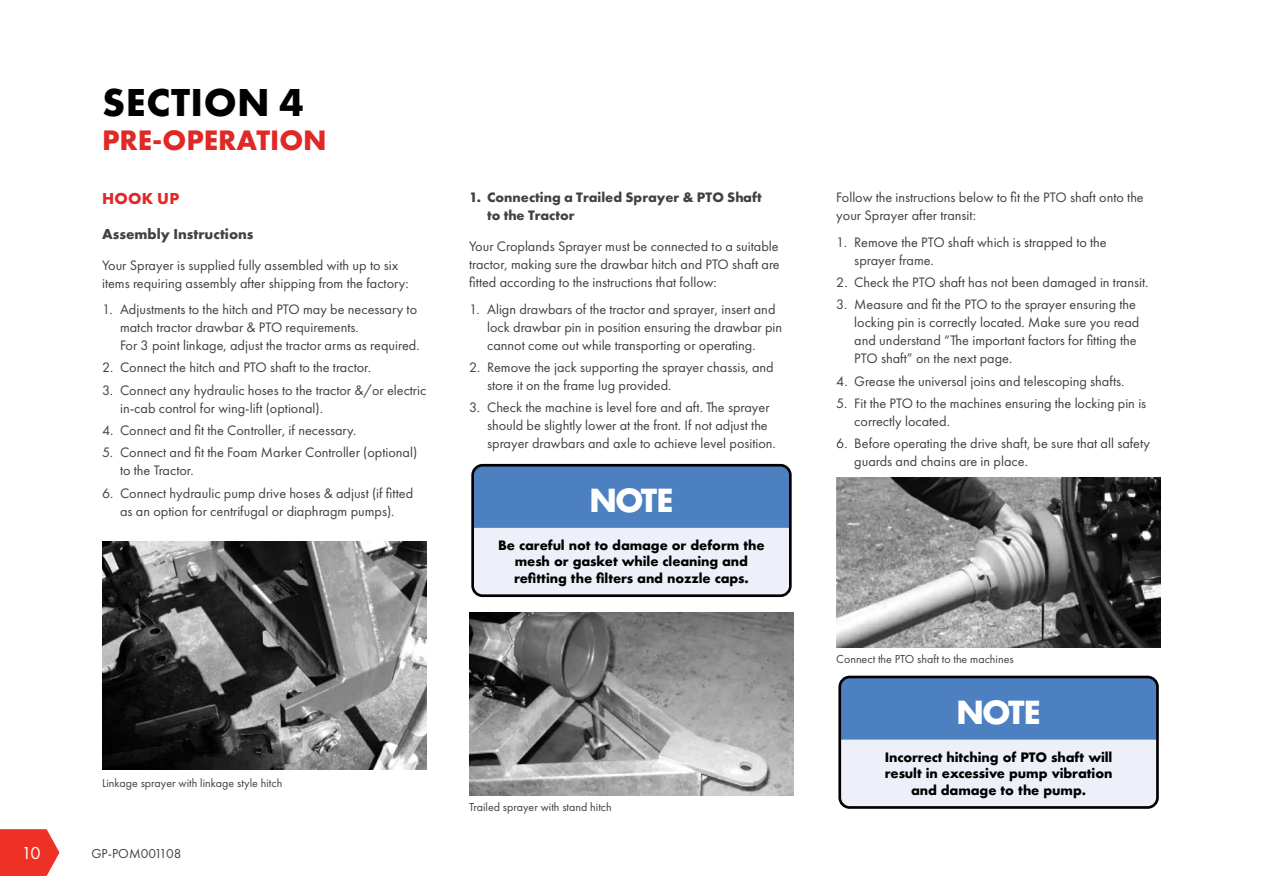
<style>
.page{position:relative;width:1263px;height:893px;background:#fff}
.page>*{position:absolute;margin:0;border:0;box-sizing:border-box;transform-origin:0 0}
.t1{font:700 40.5px "Futura PT";letter-spacing:.015em;color:#000}
.t2{font:700 30.9px "Futura";letter-spacing:-.07em;color:#fff}
.t3{font:700 29.25px "Futura PT";color:#e02926}
.t4{font:18px "Futura PT";color:#fff}
.t5{font:700 16.5px "Futura PT";letter-spacing:.01em;color:#e02926}
.t6{font:700 15px "Futura PT";color:#414042}
.t7{font:14.25px/18px "Futura PT";color:#414042}
.t8{font:700 14.25px/18px "Futura PT";color:#414042}
.t9{font:13.5px "Futura PT";color:#414042}
.t10{font:700 12.6px/16.5px "Futura";letter-spacing:-.01em;color:#000;text-align:center}
.t11{font:12px "Futura PT";color:#414042}
</style>
<div class="page">
<svg style="left:0;top:829px;width:60px;height:47px;background:#f0493e"></svg>
<img style="left:102px;top:542px;width:325px;height:228px">
<img style="left:469px;top:612px;width:325px;height:183px">
<div style="left:473px;top:465px;width:317px;height:131px;background:#eef0f9;border-radius:10px"></div>
<div style="left:475px;top:468px;width:313px;height:60px;background:#4d80c1"></div>
<div style="left:471px;top:464px;width:321px;height:133px;border:3px solid #000;border-radius:10px"></div>
<img style="left:836px;top:478px;width:325px;height:170px">
<div style="left:840px;top:677px;width:317px;height:130px;background:#eef0f9;border-radius:10px"></div>
<div style="left:842px;top:677px;width:313px;height:63px;background:#4d80c1"></div>
<div style="left:838px;top:676px;width:321px;height:133px;border:3px solid #000;border-radius:10px"></div>
<h1 class="t1" style="left:102px;top:76px;width:203px">SECTION 4</h1>
<h3 class="t3" style="left:102px;top:121px;width:226px">PRE-OPERATION</h3>
<p class="t5" style="left:102px;top:188px;width:79px">HOOK UP</p>
<p class="t6" style="left:102px;top:224px;width:153px">Assembly Instructions</p>
<p class="t7" style="left:102px;top:256px;width:308px">Your Sprayer is supplied fully assembled with up to six items requiring assembly after shipping from the factory:</p>
<p class="t7" style="left:120px;top:300px;width:301px;text-indent:-18px">1. Adjustments to the hitch and PTO may be necessary to match tractor drawbar &amp; PTO requirements.<br>For 3 point linkage, adjust the tractor arms as required.</p>
<p class="t7" style="left:102px;top:359px;width:270px">2. Connect the hitch and PTO shaft to the tractor.</p>
<p class="t7" style="left:120px;top:381px;width:308px;text-indent:-18px">3. Connect any hydraulic hoses to the tractor &amp;/or electric in-cab control for wing-lift (optional).</p>
<p class="t7" style="left:102px;top:421px;width:256px">4. Connect and fit the Controller, if necessary.</p>
<p class="t7" style="left:120px;top:443px;width:299px;text-indent:-18px">5. Connect and fit the Foam Marker Controller (optional) to the Tractor.</p>
<p class="t7" style="left:102px;top:484px;width:313px;text-align:center">6. Connect hydraulic pump drive hoses &amp; adjust (if fitted as an option for centrifugal or diaphragm pumps).</p>
<p class="t8" style="left:487px;top:188px;width:276px;text-indent:-18px">1. Connecting a Trailed Sprayer &amp; PTO Shaft to the Tractor</p>
<p class="t7" style="left:469px;top:237px;width:312px;text-align:justify">Your Croplands Sprayer must be connected to a suitable tractor, making sure the drawbar hitch and PTO shaft are fitted according to the instructions that follow:</p>
<p class="t7" style="left:487px;top:300px;width:297px;text-indent:-18px">1. Align drawbars of the tractor and sprayer, insert and lock drawbar pin in position ensuring the drawbar pin cannot come out while transporting or operating.</p>
<p class="t7" style="left:487px;top:358px;width:288px;text-indent:-18px">2. Remove the jack supporting the sprayer chassis, and store it on the frame lug provided.</p>
<p class="t7" style="left:487px;top:398px;width:290px;text-indent:-18px">3. Check the machine is level fore and aft. The sprayer should be slightly lower at the front. If not adjust the sprayer drawbars and axle to achieve level position.</p>
<h2 class="t2" style="left:589px;top:478px;width:86px">NOTE</h2>
<p class="t10" style="left:498px;top:537px;width:268px">Be careful not to damage or deform the mesh or gasket while cleaning and refitting the filters and nozzle caps.</p>
<p class="t11" style="left:102px;top:776px;width:182px">Linkage sprayer with linkage style hitch</p>
<p class="t4" style="left:22px;top:842px;width:21px">10</p>
<p class="t9" style="left:91px;top:845px;width:92px">GP-POM001108</p>
<p class="t11" style="left:469px;top:800px;width:144px">Trailed sprayer with stand hitch</p>
<p class="t7" style="left:836px;top:188px;width:309px">Follow the instructions below to fit the PTO shaft onto the your Sprayer after transit:</p>
<p class="t7" style="left:854px;top:233px;width:254px;text-indent:-18px">1. Remove the PTO shaft which is strapped to the sprayer frame.</p>
<p class="t7" style="left:836px;top:273px;width:314px">2. Check the PTO shaft has not been damaged in transit.</p>
<p class="t7" style="left:854px;top:295px;width:287px;text-indent:-18px">3. Measure and fit the PTO to the sprayer ensuring the locking pin is correctly located. Make sure you read and understand “The important factors for fitting the PTO shaft” on the next page.</p>
<p class="t7" style="left:836px;top:372px;width:290px">4. Grease the universal joins and telescoping shafts.</p>
<p class="t7" style="left:854px;top:394px;width:293px;text-indent:-18px">5. Fit the PTO to the machines ensuring the locking pin is correctly located.</p>
<p class="t7" style="left:854px;top:434px;width:297px;text-indent:-18px">6. Before operating the drive shaft, be sure that all safety guards and chains are in place.</p>
<p class="t11" style="left:836px;top:652px;width:179px">Connect the PTO shaft to the machines</p>
<h2 class="t2" style="left:956px;top:690px;width:86px">NOTE</h2>
<p class="t10" style="left:885px;top:749px;width:229px">Incorrect hitching of PTO shaft will result in excessive pump vibration and damage to the pump.</p>
</div>
